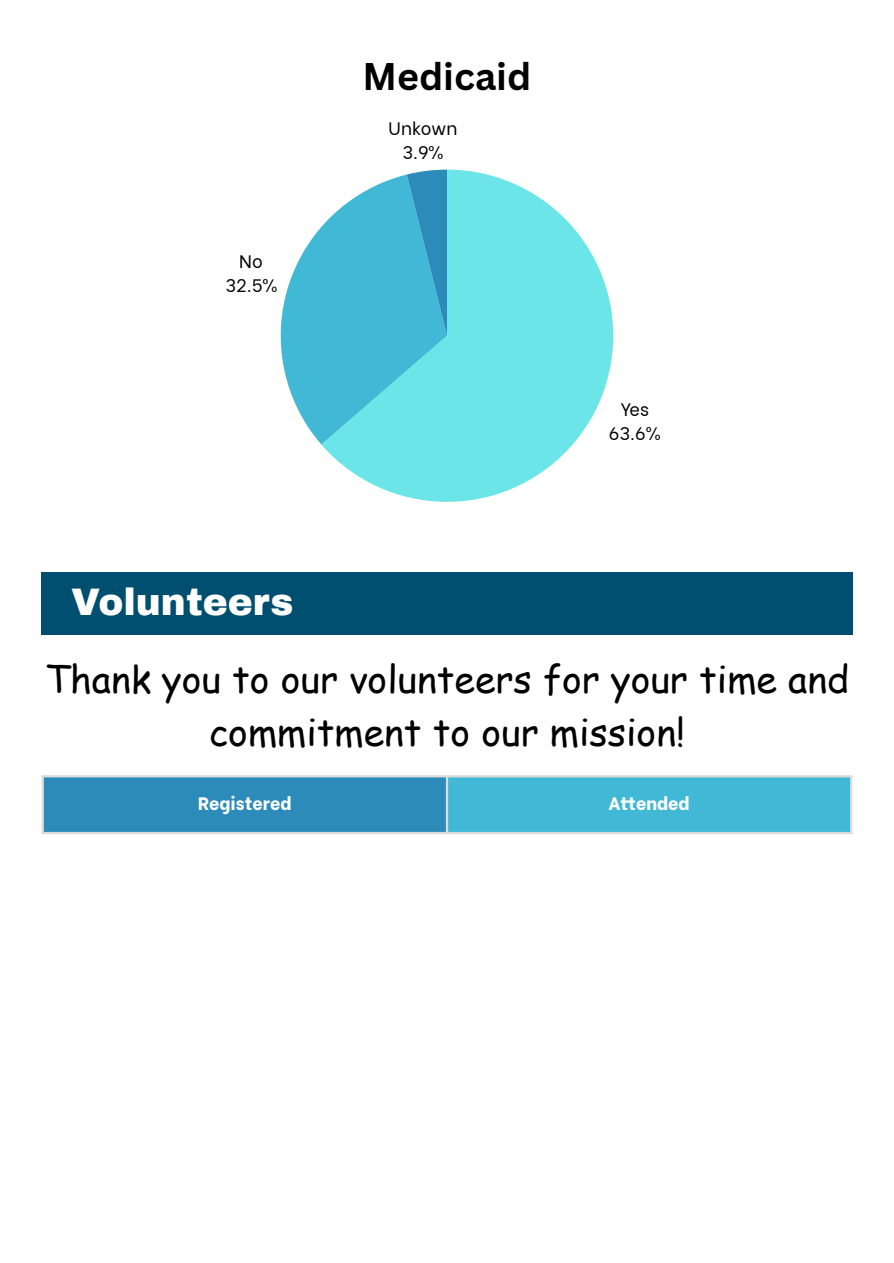
<style>
.page{position:relative;width:894px;height:1263px;background:#fff}
.page>*{position:absolute;margin:0;border:0;box-sizing:border-box;transform-origin:0 0}
.t1{font:37.5px/52.8px "Comic Sans MS";color:#000;text-align:center}
.t2{font:900 37.5px "Archivo";color:#fff}
.t3{font:700 37.5px "Canva Sans";color:#000}
.t4{font:18px "Be Vietnam";color:#000}
.t5{font:800 18px "Be Vietnam";color:#fff}
</style>
<div class="page">
<svg style="left:321px;top:170px;width:292px;height:332px;fill:#6ce5e8"></svg>
<svg style="left:280px;top:170px;width:167px;height:274px"></svg>
<div style="left:42px;top:573px;width:810px;height:61px;background:#014f70"></div>
<div style="left:42px;top:776px;width:405px;height:57px;background:#2d8bba"></div>
<div style="left:446px;top:776px;width:405px;height:57px;background:#41b8d5"></div>
<hr style="left:42px;top:777px;width:2px;height:55px;background:#dbdbdb">
<hr style="left:446px;top:777px;width:2px;height:55px;background:#dbdbdb">
<hr style="left:849px;top:777px;width:3px;height:55px;background:#dbdbdb">
<hr style="left:42px;top:775px;width:810px;height:2px;background:#dbdbdb">
<hr style="left:42px;top:832px;width:810px;height:2px;background:#dbdbdb">
<h2 class="t3" style="left:362px;top:50px;width:170px">Medicaid</h2>
<p class="t4" style="left:239px;top:246px;width:25px">No</p>
<p class="t4" style="left:225px;top:271px;width:53px">32.5%</p>
<p class="t4" style="left:388px;top:113px;width:70px">Unkown</p>
<p class="t4" style="left:402px;top:138px;width:42px">3.9%</p>
<p class="t2" style="left:71px;top:582px;width:223px">Volunteers</p>
<p class="t4" style="left:620px;top:394px;width:30px">Yes</p>
<p class="t4" style="left:608px;top:418px;width:53px">63.6%</p>
<h3 class="t1" style="left:45px;top:651px;width:805px">Thank you to our volunteers for your time and commitment to our mission!</h3>
<p class="t5" style="left:198px;top:788px;width:95px">Registered</p>
<p class="t5" style="left:608px;top:788px;width:83px">Attended</p>
</div>
